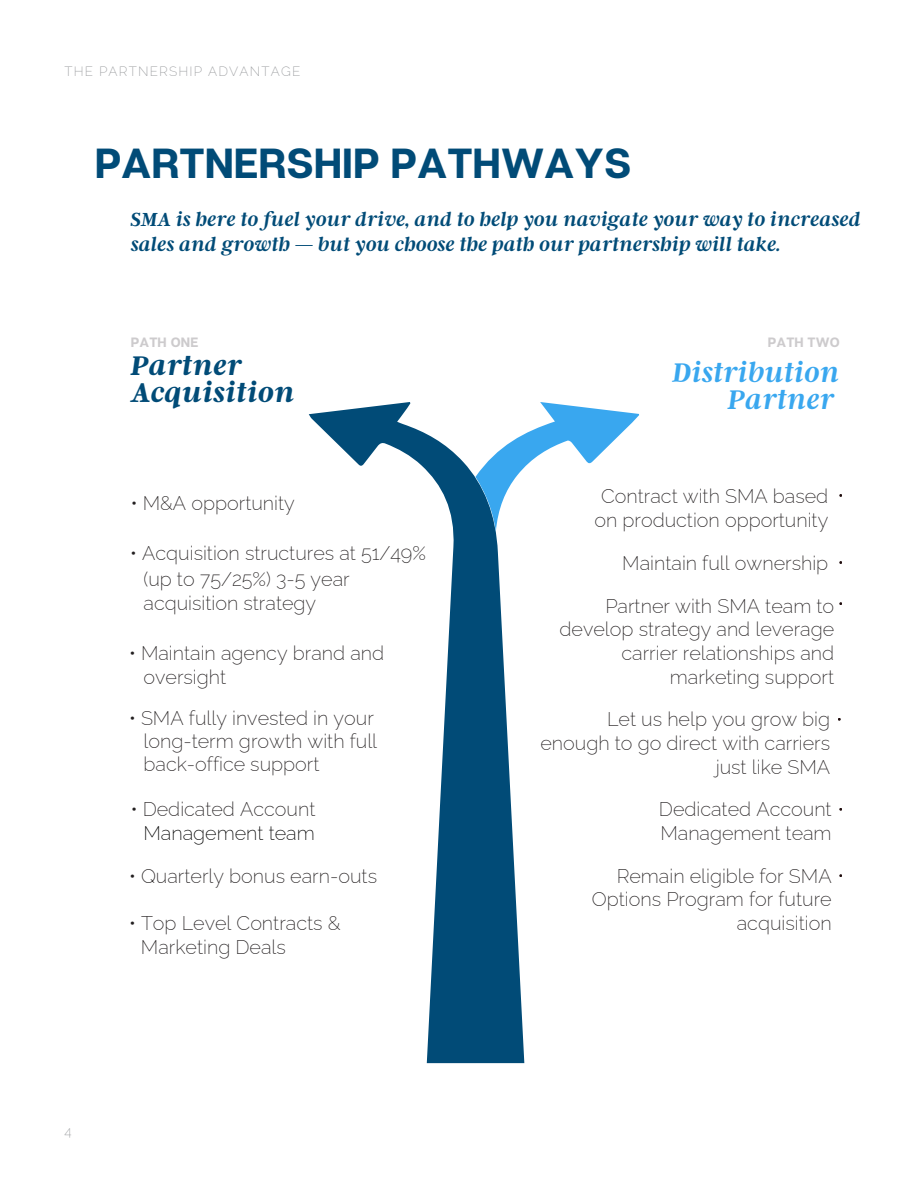
<style>
.page{position:relative;width:918px;height:1188px;background:#fff}
.page>*{position:absolute;margin:0;border:0;box-sizing:border-box;transform-origin:0 0}
.t1{font:700 42px "Articulat CF";color:#014b77}
.t2{font:italic 600 30px "Argent CF";color:#39a7ef}
.t3{font:italic 700 30px/27px "Argent CF";color:#014b77}
.t4{font:italic 600 21px/24.8px "Argent CF";color:#014b77}
.t5{font:200 19.8px/23.7px "Raleway";color:#231f20}
.t6{font:200 19.8px "Raleway";color:#000}
.t7{font:200 13.5px "Raleway";letter-spacing:.09em;color:#939598}
.t8{font:700 13.5px "Articulat CF";letter-spacing:.01em;color:#cdcbcd}
</style>
<div class="page">
<svg style="left:309px;top:402px;width:215px;height:661px"></svg>
<svg style="left:475px;top:402px;width:164px;height:130px"></svg>
<h4 class="t7" style="left:64px;top:64px;width:237px">THE PARTNERSHIP ADVANTAGE</h4>
<p class="t1" style="left:95px;top:137px;width:538px">PARTNERSHIP PATHWAYS</p>
<h4 class="t4" style="left:131px;top:206px;width:732px">SMA is here to fuel your drive, and to help you navigate your way to increased sales and growth — but you choose the path our partnership will take.</h4>
<h1 class="t8" style="left:131px;top:334px;width:69px">PATH ONE</h1>
<h1 class="t3" style="left:131px;top:350px;width:165px">Partner<br>Acquisition</h1>
<h2 class="t5" style="left:131px;top:491px;width:166px">• M&amp;A opportunity</h2>
<h5 class="t5" style="left:130px;top:541px;width:297px">• Acquisition structures at 51/49%</h5>
<h4 class="t5" style="left:144px;top:567px;width:208px">(up to 75/25%) 3-5 year acquisition strategy</h4>
<h2 class="t5" style="left:129px;top:641px;width:257px">• Maintain agency brand and</h2>
<h2 class="t5" style="left:144px;top:665px;width:84px">oversight</h2>
<p class="t5" style="left:129px;top:706px;width:246px">• SMA fully invested in your</p>
<p class="t5" style="left:144px;top:729px;width:235px">long-term growth with full back-office support</p>
<p class="t5" style="left:131px;top:798px;width:186px">• Dedicated Account</p>
<h4 class="t6" style="left:144px;top:821px;width:173px">Management team</h4>
<h4 class="t5" style="left:129px;top:864px;width:249px">• Quarterly bonus earn-outs</h4>
<h4 class="t5" style="left:129px;top:911px;width:213px">• Top Level Contracts &amp;</h4>
<h4 class="t5" style="left:141px;top:935px;width:146px">Marketing Deals</h4>
<h4 class="t7" style="left:64px;top:1123px;width:9px">4</h4>
<h3 class="t8" style="left:768px;top:334px;width:73px">PATH TWO</h3>
<h4 class="t2" style="left:673px;top:353px;width:168px">Distribution</h4>
<h4 class="t2" style="left:728px;top:380px;width:108px">Partner</h4>
<p class="t5" style="left:594px;top:485px;width:235px;text-align:center">Contract with SMA based on production opportunity</p>
<p class="t5" style="left:622px;top:551px;width:207px">Maintain full ownership</p>
<h4 class="t5" style="left:560px;top:594px;width:276px;text-align:right">Partner with SMA team to develop strategy and leverage carrier relationships and marketing support</h4>
<h4 class="t5" style="left:540px;top:708px;width:291px;text-align:right">Let us help you grow big enough to go direct with carriers just like SMA</h4>
<h4 class="t5" style="left:659px;top:798px;width:174px">Dedicated Account<br>Management team</h4>
<h4 class="t5" style="left:592px;top:864px;width:241px;text-align:right">Remain eligible for SMA<br>Options Program for future acquisition</h4>
</div>
